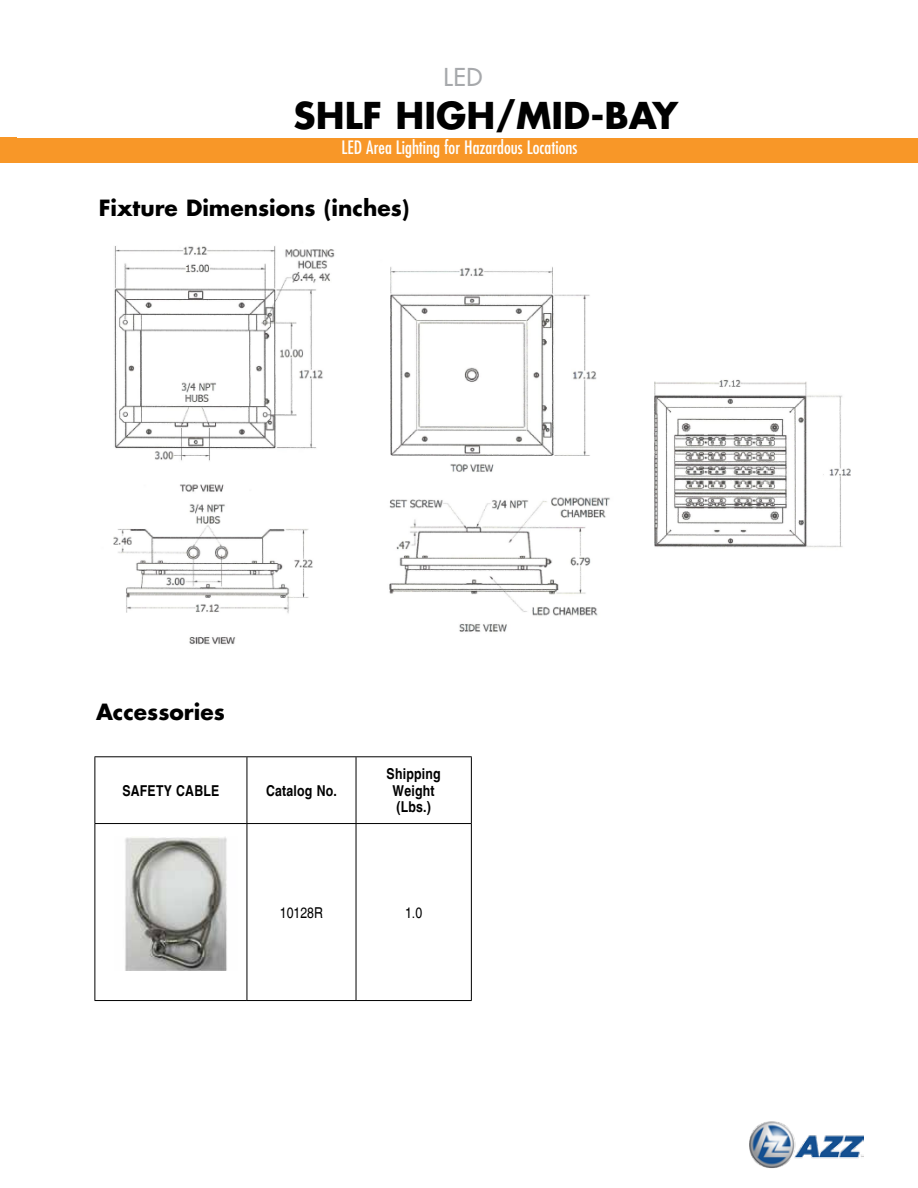
<style>
.page{position:relative;width:918px;height:1188px;background:#fff}
.page>*{position:absolute;margin:0;border:0;box-sizing:border-box;transform-origin:0 0}
.t1{font:700 36px "Futura Std";color:#000}
.t2{font:500 24px "Futura Std";color:#a7a9ac}
.t3{font:700 21.75px "Futura Std";color:#000}
.t4{font:condensed 18px "Futura Std";color:#fff}
.t5{font:700 condensed 15px/16.5px "Helvetica Com";letter-spacing:.015em;color:#000;text-align:center}
.t6{font:condensed 15px "Helvetica Com";color:#000}
</style>
<div class="page">
<hr style="left:94px;top:756px;width:153px;height:1px;background:#000">
<hr style="left:94px;top:757px;width:1px;height:66px;background:#000">
<hr style="left:247px;top:756px;width:109px;height:1px;background:#000">
<hr style="left:247px;top:757px;width:1px;height:66px;background:#000">
<hr style="left:356px;top:756px;width:116px;height:1px;background:#000">
<hr style="left:356px;top:757px;width:1px;height:66px;background:#000">
<hr style="left:471px;top:757px;width:1px;height:66px;background:#000">
<hr style="left:94px;top:823px;width:153px;height:1px;background:#000">
<hr style="left:94px;top:824px;width:1px;height:176px;background:#000">
<hr style="left:247px;top:823px;width:109px;height:1px;background:#000">
<hr style="left:247px;top:824px;width:1px;height:176px;background:#000">
<hr style="left:356px;top:823px;width:116px;height:1px;background:#000">
<hr style="left:356px;top:824px;width:1px;height:176px;background:#000">
<hr style="left:471px;top:824px;width:1px;height:176px;background:#000">
<hr style="left:94px;top:1000px;width:153px;height:1px;background:#000">
<hr style="left:247px;top:1000px;width:109px;height:1px;background:#000">
<hr style="left:356px;top:1000px;width:116px;height:1px;background:#000">
<img style="left:125px;top:837px;width:102px;height:133px">
<img style="left:113px;top:246px;width:497px;height:398px">
<img style="left:654px;top:379px;width:196px;height:169px">
<div style="left:1px;top:138px;width:917px;height:25px;background:#f89728"></div>
<div style="left:0;top:137px;width:17px;height:26px;background:#f89728"></div>
<img style="left:749px;top:1121px;width:115px;height:47px">
<h2 class="t2" style="left:444px;top:63px;width:40px">LED</h2>
<h1 class="t1" style="left:294px;top:91px;width:386px">SHLF HIGH/MID-BAY</h1>
<p class="t4" style="left:342px;top:136px;width:237px">LED Area Lighting for Hazardous Locations</p>
<h3 class="t3" style="left:99px;top:193px;width:312px">Fixture Dimensions (inches)</h3>
<h3 class="t3" style="left:96px;top:697px;width:130px">Accessories</h3>
<p class="t5" style="left:122px;top:782px;width:99px">SAFETY CABLE</p>
<p class="t5" style="left:266px;top:782px;width:72px">Catalog No.</p>
<p class="t5" style="left:387px;top:766px;width:56px">Shipping<br>Weight (Lbs.)</p>
<p class="t6" style="left:280px;top:903px;width:45px">10128R</p>
<p class="t6" style="left:405px;top:903px;width:19px">1.0</p>
</div>
